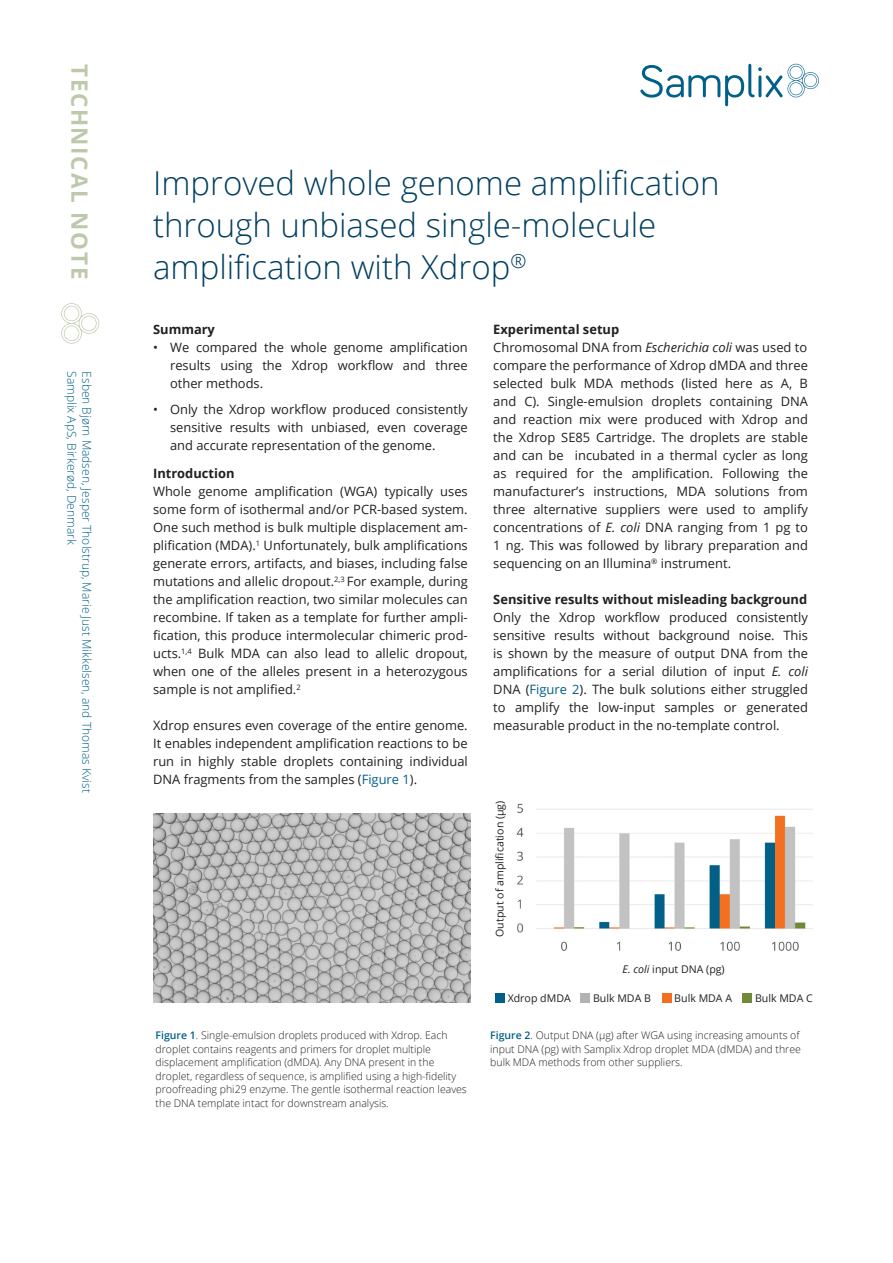
<style>
.page{position:relative;width:893px;height:1263px;background:#fff}
.page>*{position:absolute;margin:0;border:0;box-sizing:border-box;transform-origin:0 0}
.R{font:300 33px/42px "Open Sans";color:#003f60}
.t1{font:700 22.5px "Open Sans";letter-spacing:.075em;color:#bec9ab}
.Body_text{font:12.9px/18px "Open Sans";color:#231f20;text-align:justify}
.Body_text-2{font:700 12.9px "Open Sans";color:#231f20}
.Writer{font:300 12px "Open Sans";color:#006089}
.t2{font:10.65px "Open Sans";color:#231f20}
.Illustration_txt{font:300 10.5px/13.5px "Open Sans";color:#231f20}
.s1{color:#006089}
.s2{font-weight:600;color:#006089}
.s3{font-style:italic}
</style>
<div class="page">
<svg style="left:640px;top:64px;width:179px;height:42px"></svg>
<svg style="left:61px;top:303px;width:38px;height:41px"></svg>
<img style="left:516px;top:803px;width:297px;height:200px">
<div style="left:544px;top:956px;width:240px;height:39px;background:#fff"></div>
<div style="left:495px;top:993px;width:10px;height:10px;background:#006089"></div>
<div style="left:580px;top:993px;width:10px;height:10px;background:#b2b2b1"></div>
<div style="left:662px;top:993px;width:9px;height:10px;background:#f36e21"></div>
<div style="left:742px;top:993px;width:10px;height:10px;background:#718a37"></div>
<img style="left:153px;top:814px;width:317px;height:188px">
<h2 class="t1" style="left:96px;top:64px;width:217px;rotate:90deg">TECHNICAL NOTE</h2>
<p class="Writer" style="left:80px;top:371px;width:175px;rotate:90deg">Samplix ApS, Birkerød, Denmark</p>
<p class="Writer" style="left:95px;top:371px;width:423px;rotate:90deg">Esben Bjørn Madsen, Jesper Tholstrup, Marie Just Mikkelsen, and Thomas Kvist</p>
<p class="R" style="left:153px;top:161px;width:568px">Improved whole genome amplification through unbiased single-molecule amplification with Xdrop<sup>®</sup></p>
<p class="Body_text-2" style="left:153px;top:320px;width:63px">Summary</p>
<p class="Body_text" style="left:170px;top:338px;width:299px;text-indent:-17px">• We compared the whole genome amplification results using the Xdrop workflow and three other methods.</p>
<p class="Body_text" style="left:170px;top:400px;width:299px;text-indent:-17px">• Only the Xdrop workflow produced consistently sensitive results with unbiased, even coverage and accurate representation of the genome.</p>
<p class="Body_text-2" style="left:153px;top:464px;width:83px">Introduction</p>
<p class="Body_text" style="left:153px;top:482px;width:316px">Whole genome amplification (WGA) typically uses some form of isothermal and/or PCR-based system.<br>One such method is bulk multiple displacement am&shy;plification (MDA).<sup>1</sup> Unfortunately, bulk amplifications generate errors, artifacts, and biases, including false mutations and allelic dropout.<sup>2,3</sup> For example, during the amplification reaction, two similar molecules can recombine. If taken as a template for further ampli&shy;fication, this produce intermolecular chimeric prod&shy;ucts.<sup>1,4</sup> Bulk MDA can also lead to allelic dropout, when one of the alleles present in a heterozygous sample is not amplified.<sup>2</sup></p>
<p class="Body_text" style="left:153px;top:716px;width:316px">Xdrop ensures even coverage of the entire genome.<br>It enables independent amplification reactions to be run in highly stable droplets containing individual DNA fragments from the samples (<span class="s1">Figure 1</span>).</p>
<p class="Illustration_txt" style="left:156px;top:1028px;width:313px"><span class="s2">Figure 1</span>. Single-emulsion droplets produced with Xdrop. Each droplet contains reagents and primers for droplet multiple displacement amplification (dMDA). Any DNA present in the droplet, regardless of sequence, is amplified using a high-fidelity proofreading phi29 enzyme. The gentle isothermal reaction leaves the DNA template intact for downstream analysis.</p>
<p class="Body_text-2" style="left:493px;top:320px;width:127px">Experimental setup</p>
<p class="Body_text" style="left:493px;top:338px;width:315px">Chromosomal DNA from <span class="s3">Escherichia coli</span> was used to</p>
<p class="Body_text" style="left:493px;top:356px;width:316px">compare the performance of Xdrop dMDA and three</p>
<p class="Body_text" style="left:493px;top:374px;width:316px">selected bulk MDA methods (listed here as A, B and C). Single-emulsion droplets containing DNA and reaction mix were produced with Xdrop and the Xdrop SE85 Cartridge. The droplets are stable and can be incubated in a thermal cycler as long as required for the amplification. Following the manufacturer’s instructions, MDA solutions from three alternative suppliers were used to amplify concentrations of <span class="s3">E. coli</span> DNA ranging from 1 pg to 1 ng. This was followed by library preparation and sequencing on an Illumina<sup>®</sup> instrument.</p>
<p class="Body_text-2" style="left:493px;top:590px;width:315px">Sensitive results without misleading background</p>
<p class="Body_text" style="left:493px;top:608px;width:316px">Only the Xdrop workflow produced consistently sensitive results without background noise. This is shown by the measure of output DNA from the amplifications for a serial dilution of input <span class="s3">E. coli </span>DNA (<span class="s1">Figure 2</span>). The bulk solutions either struggled to amplify the low-input samples or generated measurable product in the no-template control.</p>
<p class="t2" style="left:492px;top:937px;width:138px;rotate:-90deg">Output of amplification (μg)</p>
<p class="t2" style="left:623px;top:961px;width:104px"><span class="s3">E. coli</span> input DNA (pg)</p>
<p class="t2" style="left:508px;top:990px;width:65px">Xdrop dMDA</p>
<p class="t2" style="left:593px;top:990px;width:60px">Bulk MDA B</p>
<p class="t2" style="left:674px;top:990px;width:59px">Bulk MDA A</p>
<p class="t2" style="left:755px;top:990px;width:59px">Bulk MDA C</p>
<p class="Illustration_txt" style="left:490px;top:1028px;width:312px"><span class="s2">Figure 2</span>. Output DNA (μg) after WGA using increasing amounts of input DNA (pg) with Samplix Xdrop droplet MDA (dMDA) and three bulk MDA methods from other suppliers.</p>
</div>
